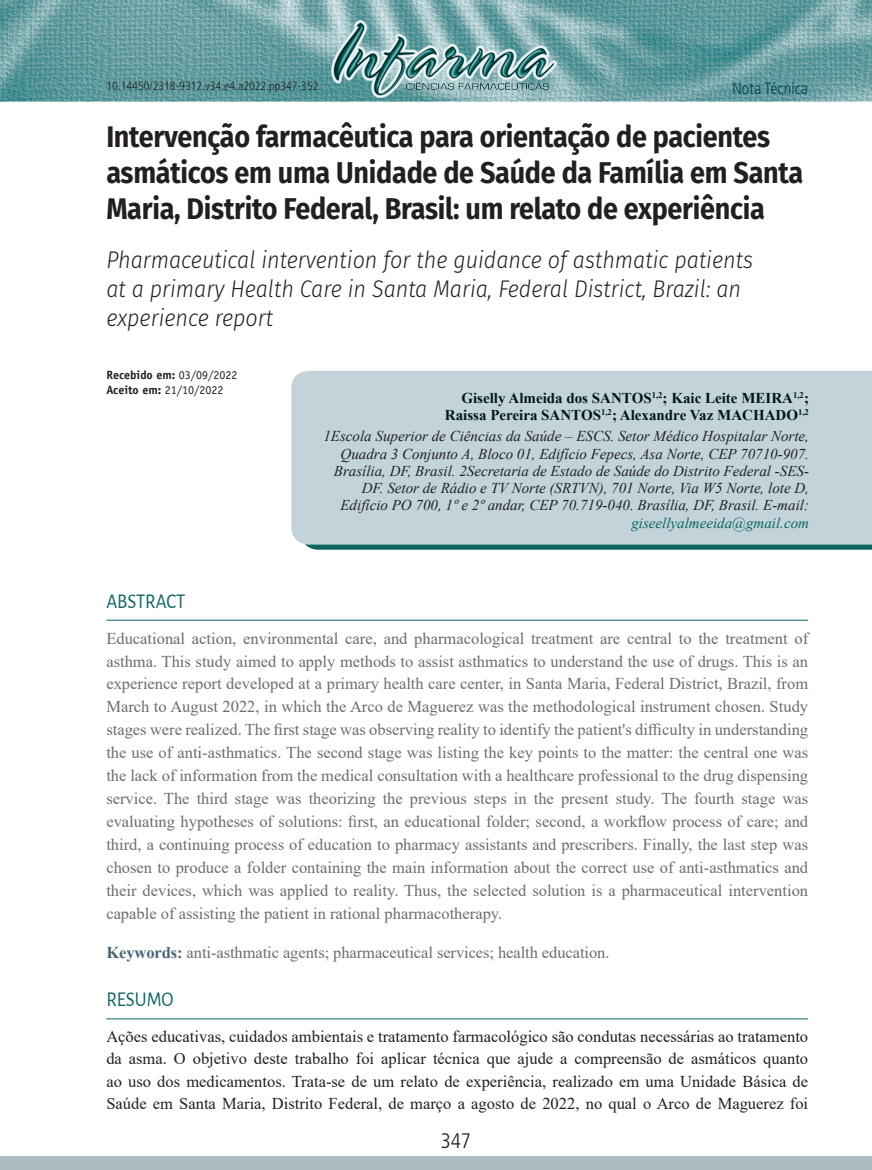
<style>
.page{position:relative;width:872px;height:1170px;background:#fff}
.page>*{position:absolute;margin:0;border:0;box-sizing:border-box;transform-origin:0 0}
.Titulo_0{font:700 30px/36px "Fira Sans";letter-spacing:-.01em;color:#231f20;scale:.9 1}
.Titulo_0_Ingles{font:italic 300 24px/28.8px "Fira Sans";color:#231f20;scale:.9 1}
.Abstract_titulo{font:21px "Alegreya Sans";color:#0b6462;scale:.9 1}
.t1{font:300 condensed 21px "Frutiger LT Std";color:#231f20}
.Abstract_texto{font:16.5px/23px "Times New Roman";color:#6c6d70;text-align:justify}
.Resumo_texto{font:16.5px/22.5px "Times New Roman";color:#231f20;text-align:justify}
.Keywords_Ingles{font:16.5px "Times New Roman";letter-spacing:-.005em;color:#6c6d70}
.t2{font:300 condensed 16.5px "Frutiger LT Std";color:#01414f}
._2{font:italic 15px/17.2px "Times New Roman";color:#231f20;text-align:right}
._1{font:700 15px/17.2px "Times New Roman";color:#001915;text-align:right}
._3{font:italic 15px "Times New Roman";color:#0b6462}
.RRRTRRRR{font:300 condensed 12px "Frutiger LT Std";color:#231f20}
.t3{font:700 12px "Officina Sans Std";color:#231f20}
.t4{font:12px "Officina Sans Std";color:#231f20}
.s1{font-weight:400}
.s2{font-weight:700}
.s3{font-weight:700;color:#456674}
</style>
<div class="page">
<img style="left:0;top:0;width:872px;height:101px">
<div style="left:0;top:1155px;width:872px;height:14px;background:#adbdbf"></div>
<img style="left:332px;top:20px;width:224px;height:77px">
<hr style="left:106px;top:619px;width:702px;height:1px;background:#0b6462">
<hr style="left:106px;top:1018px;width:702px;height:1px;background:#0b6462">
<svg style="left:304px;top:544px;width:568px;height:5px;background:#227271"></svg>
<div style="left:291px;top:371px;width:581px;height:173px;background:#c2d4d9"></div>
<p class="RRRTRRRR" style="left:106px;top:79px;width:214px">10.14450/2318-9312.v34.e4.a2022.pp347-352</p>
<p class="t2" style="left:732px;top:79px;width:78px">Nota Técnica</p>
<p class="Titulo_0" style="left:106px;top:117px;width:775px">Intervenção farmacêutica para orientação de pacientes asmáticos em uma Unidade de Saúde da Família em Santa<br>Maria, Distrito Federal, Brasil: um relato de experiência</p>
<p class="Titulo_0_Ingles" style="left:106px;top:245px;width:720px">Pharmaceutical intervention for the guidance of asthmatic patients at a primary Health Care in Santa Maria, Federal District, Brazil: an experience report</p>
<p class="t3" style="left:106px;top:368px;width:133px">Recebido em: <span class="s1">03/09/2022</span></p>
<p class="t4" style="left:106px;top:383px;width:119px"><span class="s2">Aceito em:</span> 21/10/2022</p>
<p class="_1" style="left:445px;top:388px;width:365px">Giselly Almeida dos SANTOS<sup>1,2</sup>; Kaic Leite MEIRA<sup>1,2</sup>;<br>Raissa Pereira SANTOS<sup>1,2</sup>; Alexandre Vaz MACHADO<sup>1,2</sup></p>
<p class="_2" style="left:323px;top:427px;width:487px">1Escola Superior de Ciências da Saúde – ESCS. Setor Médico Hospitalar Norte, Quadra 3 Conjunto A, Bloco 01, Edifício Fepecs, Asa Norte, CEP 70710-907.<br>Brasília, DF, Brasil. 2Secretaria de Estado de Saúde do Distrito Federal -SES-DF. Setor de Rádio e TV Norte (SRTVN), 701 Norte, Via W5 Norte, lote D, Edifício PO 700, 1º e 2º andar, CEP 70.719-040. Brasília, DF, Brasil. E-mail:</p>
<p class="_3" style="left:631px;top:512px;width:179px">giseellyalmeeida@gmail.com</p>
<p class="Abstract_titulo" style="left:106px;top:586px;width:89px">ABSTRACT</p>
<p class="Abstract_texto" style="left:106px;top:626px;width:703px">Educational action, environmental care, and pharmacological treatment are central to the treatment of asthma. This study aimed to apply methods to assist asthmatics to understand the use of drugs. This is an experience report developed at a primary health care center, in Santa Maria, Federal District, Brazil, from March to August 2022, in which the Arco de Maguerez was the methodological instrument chosen. Study stages were realized. The first stage was observing reality to identify the patient's difficulty in understanding the use of anti-asthmatics. The second stage was listing the key points to the matter: the central one was the lack of information from the medical consultation with a healthcare professional to the drug dispensing service. The third stage was theorizing the previous steps in the present study. The fourth stage was evaluating hypotheses of solutions: first, an educational folder; second, a workflow process of care; and third, a continuing process of education to pharmacy assistants and prescribers. Finally, the last step was chosen to produce a folder containing the main information about the correct use of anti-asthmatics and their devices, which was applied to reality. Thus, the selected solution is a pharmaceutical intervention capable of assisting the patient in rational pharmacotherapy.</p>
<p class="Keywords_Ingles" style="left:106px;top:941px;width:505px"><span class="s3">Keywords:</span> anti-asthmatic agents; pharmaceutical services; health education.</p>
<p class="Abstract_titulo" style="left:106px;top:985px;width:76px">RESUMO</p>
<p class="Resumo_texto" style="left:106px;top:1024px;width:703px">Ações educativas, cuidados ambientais e tratamento farmacológico são condutas necessárias ao tratamento da asma. O objetivo deste trabalho foi aplicar técnica que ajude a compreensão de asmáticos quanto ao uso dos medicamentos. Trata-se de um relato de experiência, realizado em uma Unidade Básica de Saúde em Santa Maria, Distrito Federal, de março a agosto de 2022, no qual o Arco de Maguerez foi</p>
<p class="t1" style="left:441px;top:1128px;width:32px">347</p>
</div>
